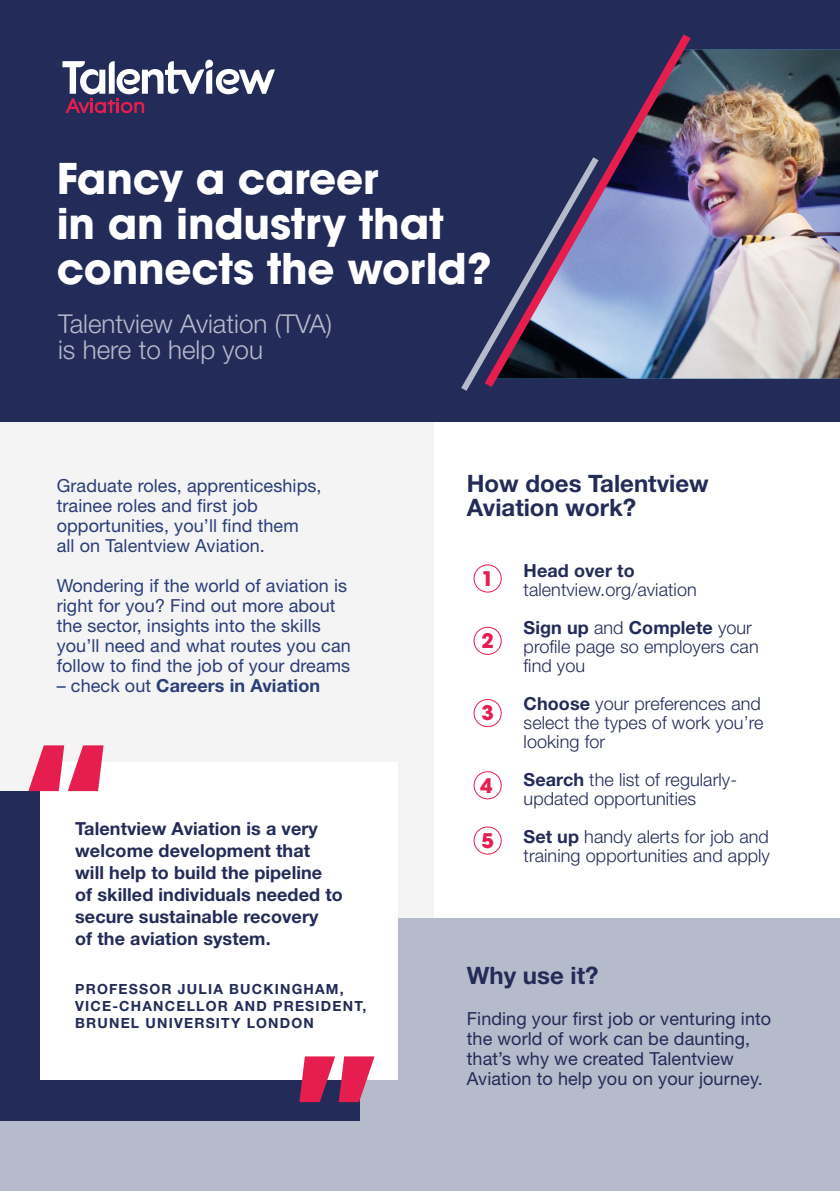
<style>
.page{position:relative;width:840px;height:1191px;background:#fff}
.page>*{position:absolute;margin:0;border:0;box-sizing:border-box;transform-origin:0 0}
.t1{font:700 42px/45.2px "ITC Avant Garde Pro";letter-spacing:-.005em;color:#fff}
.t2{font:300 26px/26px "Helvetica Neue LT Pro";color:#b6bbcb}
.t3{font:700 24px/24px "Helvetica Neue LT Pro";color:#232b58}
.t4{font:700 20px "ITC Avant Garde Pro";color:#e61d4f}
.t5{font:18px/20px "Helvetica Neue LT Pro";letter-spacing:.005em;color:#2a3e78}
.t6{font:300 18px/19px "Helvetica Neue LT Pro";letter-spacing:.005em;color:#232b58}
.t7{font:700 18px/22px "Helvetica Neue LT Pro";letter-spacing:.005em;color:#232b58}
.t8{font:18px/20px "Helvetica Neue LT Pro";letter-spacing:.005em;color:#232b58}
.t9{font:700 18px "Helvetica Neue LT Pro";letter-spacing:.005em;color:#2a3e78}
.t10{font:700 14px/17px "Helvetica Neue LT Pro";letter-spacing:.085em;color:#232b58}
.s1{font-weight:400}
.s2{font-weight:700}
</style>
<div class="page">
<div style="left:0;top:417px;width:433px;height:521px;background:#f5f4f4"></div>
<div style="left:0;top:0;width:839px;height:421px;background:#232b58"></div>
<div style="left:0;top:918px;width:839px;height:273px;background:#b6bbcb"></div>
<div style="left:0;top:791px;width:359px;height:330px;background:#232b58"></div>
<div style="left:40px;top:762px;width:357px;height:317px;background:#fff"></div>
<svg style="left:28px;top:745px;width:75px;height:46px"></svg>
<svg style="left:299px;top:1056px;width:75px;height:46px"></svg>
<img style="left:697px;top:50px;width:142px;height:328px">
<img style="left:603px;top:34px;width:94px;height:345px">
<svg style="left:461px;top:157px;width:142px;height:234px"></svg>
<div style="left:473px;top:564px;width:28px;height:28px;border:1px solid #e61d4f;border-radius:50%"></div>
<div style="left:473px;top:627px;width:28px;height:28px;border:1px solid #e61d4f;border-radius:50%"></div>
<div style="left:473px;top:699px;width:28px;height:28px;border:1px solid #e61d4f;border-radius:50%"></div>
<div style="left:473px;top:771px;width:28px;height:28px;border:1px solid #e61d4f;border-radius:50%"></div>
<div style="left:473px;top:826px;width:28px;height:28px;border:1px solid #e61d4f;border-radius:50%"></div>
<svg style="left:62px;top:59px;width:213px;height:54px"></svg>
<h1 class="t1" style="left:57px;top:156px;width:436px">Fancy a career<br>in an industry that connects the world?</h1>
<h2 class="t2" style="left:58px;top:310px;width:275px">Talentview Aviation (TVA) is here to help you</h2>
<p class="t5" style="left:57px;top:475px;width:266px">Graduate roles, apprenticeships, trainee roles and first job opportunities, you’ll find them<br>all on Talentview Aviation.</p>
<p class="t5" style="left:57px;top:575px;width:295px">Wondering if the world of aviation is right for you? Find out more about the sector, insights into the skills you’ll need and what routes you can follow to find the job of your dreams</p>
<p class="t9" style="left:57px;top:674px;width:265px"><span class="s1">– check out</span> Careers in Aviation</p>
<p class="t7" style="left:75px;top:817px;width:269px">Talentview Aviation is a very welcome development that will help to build the pipeline of skilled individuals needed to secure sustainable recovery<br>of the aviation system.</p>
<p class="t10" style="left:75px;top:980px;width:292px">PROFESSOR JULIA BUCKINGHAM,<br>VICE-CHANCELLOR AND PRESIDENT,<br>BRUNEL UNIVERSITY LONDON</p>
<h3 class="t3" style="left:466px;top:470px;width:243px">How does Talentview<br>Aviation work?</h3>
<p class="t4" style="left:481px;top:565px;width:14px">1</p>
<p class="t4" style="left:481px;top:627px;width:14px">2</p>
<p class="t4" style="left:481px;top:699px;width:14px">3</p>
<p class="t4" style="left:480px;top:772px;width:14px">4</p>
<p class="t4" style="left:481px;top:827px;width:14px">5</p>
<p class="t7" style="left:523px;top:559px;width:113px">Head over to</p>
<p class="t6" style="left:523px;top:570px;width:230px;line-height:38px">talentview.org/aviation<br><span class="s2">Sign up</span> and <span class="s2">Complete</span> your</p>
<p class="t6" style="left:523px;top:636px;width:236px">profile page so employers can find you</p>
<p class="t6" style="left:523px;top:693px;width:241px"><span class="s2">Choose</span> your preferences and select the types of work you’re looking for</p>
<p class="t6" style="left:523px;top:769px;width:215px"><span class="s2">Search</span> the list of regularly&shy;updated opportunities</p>
<p class="t6" style="left:523px;top:826px;width:248px"><span class="s2">Set up</span> handy alerts for job and training opportunities and apply</p>
<h3 class="t3" style="left:466px;top:963px;width:133px">Why use it?</h3>
<p class="t8" style="left:466px;top:1008px;width:306px">Finding your first job or venturing into the world of work can be daunting, that’s why we created Talentview Aviation to help you on your journey.</p>
</div>
